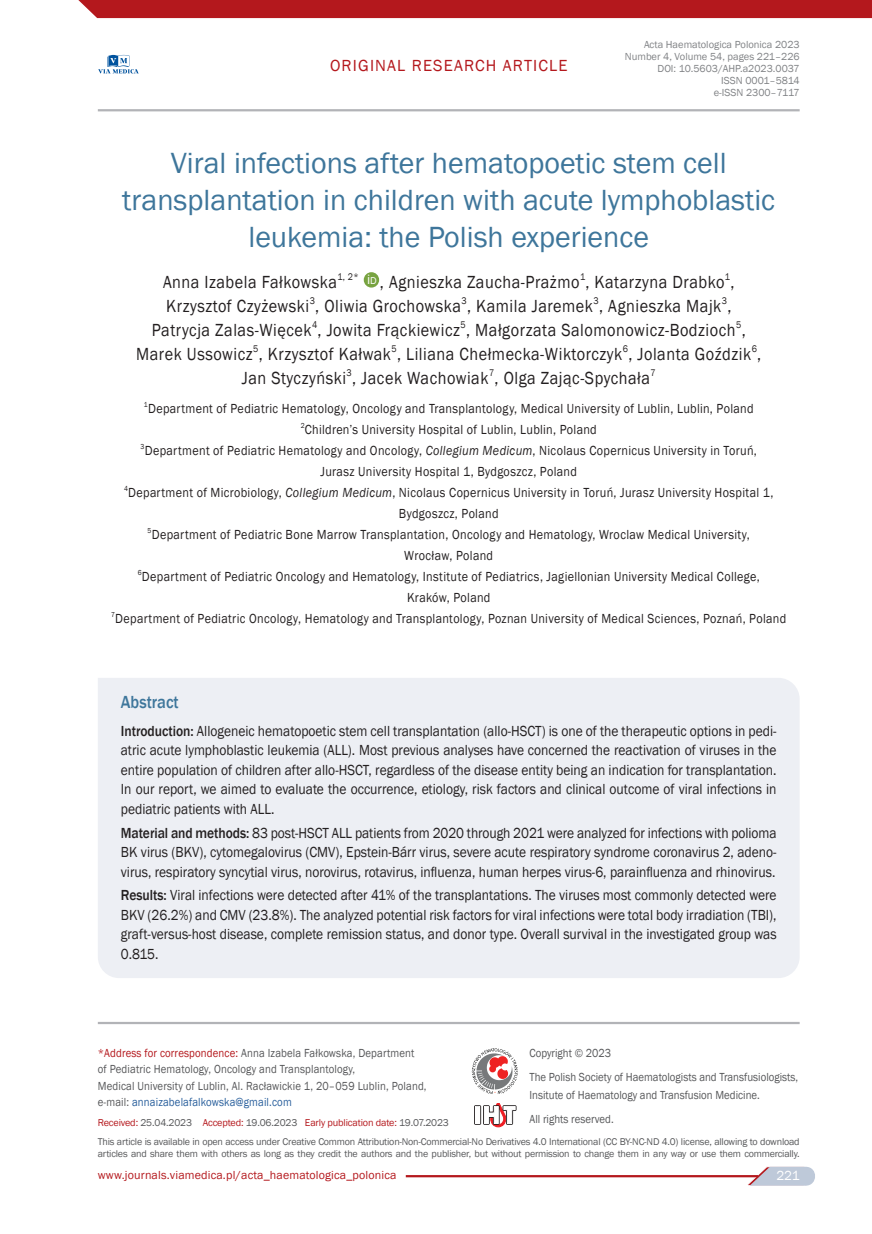
<style>
.page{position:relative;width:872px;height:1234px;background:#fff}
.page>*{position:absolute;margin:0;border:0;box-sizing:border-box;transform-origin:0 0}
.t1{font:30px/36.6px "Franklin Gothic";color:#3e769b;text-align:center}
.t2{font:18px "Franklin Gothic";letter-spacing:.03em;color:#231f20;scale:.9 1}
.t3{font:500 18px "Franklin Gothic";color:#3e769b;scale:.9 1}
.t4{font:16.5px "Franklin Gothic";letter-spacing:.07em;color:#b4181d}
.t5{font:15px/19.5px "Franklin Gothic";color:#231f20;text-align:justify;scale:.9 1}
.t6{font:13.5px/21px "Franklin Gothic";letter-spacing:.025em;color:#231f20;text-align:center;scale:.9 1}
.t7{font:13.5px "Franklin Gothic";letter-spacing:-.015em;color:#fff}
.t8{font:12px/16.5px "Franklin Gothic";letter-spacing:.01em;color:#57585a;scale:.9 1}
.t9{font:12px "Franklin Gothic";letter-spacing:.01em;color:#b4181d}
.t10{font:10.5px/12px "Franklin Gothic";color:#808285;text-align:right}
.t11{font:10.2px "Franklin Gothic";letter-spacing:-.015em;color:#b4181d}
.t12{font:10.05px/12px "Franklin Gothic";letter-spacing:-.02em;color:#57585a}
.t13{font:9.9px "Franklin Gothic";color:#231f20;scale:.9 1}
.t14{font:7.35px "Franklin Gothic";color:#231f20;scale:.9 1}
.s1{font-style:italic}
.s2{font-weight:500}
.s3{color:#b4181d}
.s4{color:#295f9c}
.s5{color:#57585a}
</style>
<div class="page">
<div style="left:78px;top:0;width:794px;height:18px;background:#b4181d"></div>
<svg style="left:746px;top:1166px;width:69px;height:19px"></svg>
<hr style="left:98px;top:109px;width:701px;height:2px;background:#b2b3b7">
<hr style="left:406px;top:1174px;width:352px;height:2px;background:#b4181d">
<hr style="left:98px;top:1021px;width:701px;height:2px;background:#b2b3b7">
<svg style="left:98px;top:55px;width:41px;height:19px"></svg>
<svg style="left:483px;top:1103px;width:33px;height:24px"></svg>
<div style="left:474px;top:1104px;width:7px;height:20px;background:#504d4e"></div>
<div style="left:475px;top:1106px;width:5px;height:17px;background:#fff"></div>
<svg style="left:472px;top:1048px;width:46px;height:45px"></svg>
<div style="left:98px;top:678px;width:701px;height:299px;background:#edeff4"></div>
<div style="left:364px;top:272px;width:15px;height:15px;background:#78a341;border-radius:50%"></div>
<p class="t4" style="left:330px;top:55px;width:239px">ORIGINAL RESEARCH ARTICLE</p>
<p class="t10" style="left:625px;top:38px;width:176px">Acta Haematologica Polonica 2023<br>Number 4, Volume 54, pages 221–226<br>DOI: 10.5603/AHP.a2023.0037<br>ISSN 0001–5814<br>e-ISSN 2300–7117</p>
<h1 class="t1" style="left:122px;top:146px;width:654px">Viral infections after hematopoetic stem cell transplantation in children with acute lymphoblastic leukemia: the Polish experience</h1>
<p class="t2" style="left:163px;top:270px;width:636px">Anna Izabela Fałkowska<sup>1,</sup> <sup>2*</sup> <sup>i</sup><sup>D</sup> , Agnieszka Zaucha-Prażmo , Katarzyna Drabko ,</p>
<p class="t13" style="left:580px;top:270px;width:7px">1</p>
<p class="t13" style="left:725px;top:270px;width:7px">1</p>
<p class="t2" style="left:166px;top:294px;width:630px">Krzysztof Czyżewski , Oliwia Grochowska , Kamila Jaremek , Agnieszka Majk ,</p>
<p class="t13" style="left:310px;top:294px;width:7px">3</p>
<p class="t13" style="left:461px;top:294px;width:7px">3</p>
<p class="t13" style="left:593px;top:294px;width:7px">3</p>
<p class="t13" style="left:722px;top:294px;width:7px">3</p>
<p class="t2" style="left:152px;top:318px;width:661px">Patrycja Zalas-Więcek , Jowita Frąckiewicz , Małgorzata Salomonowicz-Bodzioch ,</p>
<p class="t13" style="left:312px;top:318px;width:7px">4</p>
<p class="t13" style="left:460px;top:318px;width:7px">5</p>
<p class="t13" style="left:736px;top:318px;width:7px">5</p>
<p class="t2" style="left:136px;top:342px;width:696px">Marek Ussowicz , Krzysztof Kałwak , Liliana Chełmecka-Wiktorczyk , Jolanta Goździk ,</p>
<p class="t13" style="left:253px;top:342px;width:7px">5</p>
<p class="t13" style="left:391px;top:342px;width:7px">5</p>
<p class="t13" style="left:623px;top:342px;width:7px">6</p>
<p class="t13" style="left:751px;top:342px;width:7px">6</p>
<p class="t2" style="left:242px;top:366px;width:455px">Jan Styczyński , Jacek Wachowiak , Olga Zając-Spychała</p>
<p class="t13" style="left:346px;top:366px;width:7px">3</p>
<p class="t13" style="left:489px;top:366px;width:7px">7</p>
<p class="t13" style="left:650px;top:366px;width:7px">7</p>
<p class="t14" style="left:144px;top:400px;width:6px">1</p>
<p class="t6" style="left:148px;top:398px;width:674px">Department of Pediatric Hematology, Oncology and Transplantology, Medical University of Lublin, Lublin, Poland</p>
<p class="t14" style="left:301px;top:421px;width:6px">2</p>
<p class="t6" style="left:305px;top:419px;width:326px">Children’s University Hospital of Lublin, Lublin, Poland</p>
<p class="t14" style="left:141px;top:442px;width:6px">3</p>
<p class="t6" style="left:111px;top:440px;width:751px">Department of Pediatric Hematology and Oncology, <span class="s1">Collegium Medicum</span>, Nicolaus Copernicus University in Toruń,<br>Jurasz University Hospital 1, Bydgoszcz, Poland<br><sup>4</sup>Department of Microbiology, <span class="s1">Collegium Medicum</span>, Nicolaus Copernicus University in Toruń, Jurasz University Hospital 1, Bydgoszcz, Poland<br><sup>5</sup>Department of Pediatric Bone Marrow Transplantation, Oncology and Hematology, Wroclaw Medical University,<br>Wrocław, Poland<br><sup>6</sup>Department of Pediatric Oncology and Hematology, Institute of Pediatrics, Jagiellonian University Medical College,<br>Kraków, Poland<br><sup>7</sup>Department of Pediatric Oncology, Hematology and Transplantology, Poznan University of Medical Sciences, Poznań, Poland</p>
<p class="t3" style="left:121px;top:690px;width:66px">Abstract</p>
<p class="t5" style="left:121px;top:721px;width:730px"><span class="s2">Introduction:</span> Allogeneic hematopoetic stem cell transplantation (allo-HSCT) is one of the therapeutic options in pedi&shy;atric acute lymphoblastic leukemia (ALL). Most previous analyses have concerned the reactivation of viruses in the entire population of children after allo-HSCT, regardless of the disease entity being an indication for transplantation.<br>In our report, we aimed to evaluate the occurrence, etiology, risk factors and clinical outcome of viral infections in pediatric patients with ALL.</p>
<p class="t5" style="left:121px;top:822px;width:730px"><span class="s2">Material and methods:</span> 83 post-HSCT ALL patients from 2020 through 2021 were analyzed for infections with polioma BK virus (BKV), cytomegalovirus (CMV), Epstein-Bárr virus, severe acute respiratory syndrome coronavirus 2, adeno&shy;virus, respiratory syncytial virus, norovirus, rotavirus, influenza, human herpes virus-6, parainfluenza and rhinovirus.</p>
<p class="t5" style="left:121px;top:885px;width:730px"><span class="s2">Results:</span> Viral infections were detected after 41% of the transplantations. The viruses most commonly detected were BKV (26.2%) and CMV (23.8%). The analyzed potential risk factors for viral infections were total body irradiation (TBI), graft-versus-host disease, complete remission status, and donor type. Overall survival in the investigated group was 0.815.</p>
<p class="t8" style="left:98px;top:1044px;width:367px"><span class="s3">*Address for correspondence:</span> Anna Izabela Fałkowska, Department<br>of Pediatric Hematology, Oncology and Transplantology,<br>Medical University of Lublin, Al. Racławickie 1, 20–059 Lublin, Poland, e-mail: <span class="s4">annaizabelafalkowska@gmail.com</span></p>
<p class="t11" style="left:98px;top:1115px;width:352px">Received: <span class="s5">25.04.2023</span> Accepted: <span class="s5">19.06.2023</span> Early publication date: <span class="s5">19.07.2023</span></p>
<p class="t12" style="left:98px;top:1135px;width:703px">This article is available in open access under Creative Common Attribution-Non-Commercial-No Derivatives 4.0 International (CC BY-NC-ND 4.0) license, allowing to download articles and share them with others as long as they credit the authors and the publisher, but without permission to change them in any way or use them commercially.</p>
<p class="t8" style="left:529px;top:1040px;width:300px;line-height:24.5px">Copyright © 2023<br>The Polish Society of Haematologists and Transfusiologists,</p>
<p class="t8" style="left:529px;top:1082px;width:257px;line-height:24.5px">Insitute of Haematology and Transfusion Medicine.<br>All rights reserved.</p>
<p class="t7" style="left:782px;top:1166px;width:25px">221</p>
<p class="t9" style="left:98px;top:1166px;width:300px">www.journals.viamedica.pl/acta_haematologica_polonica</p>
<p class="t7" style="left:776px;top:1166px;width:25px">221</p>
</div>
